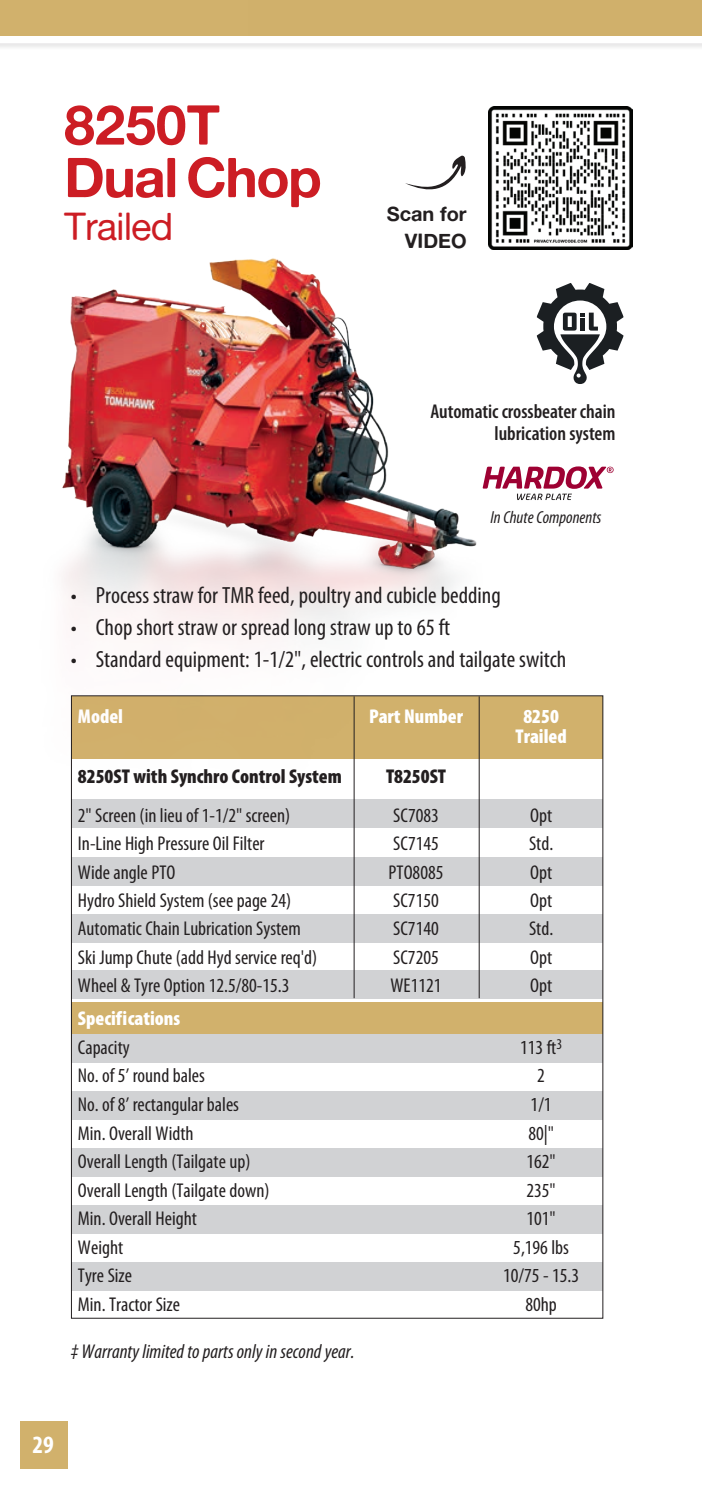
<style>
.page{position:relative;width:702px;height:1489px;background:#fff}
.page>*{position:absolute;margin:0;border:0;box-sizing:border-box;transform-origin:0 0}
.t1{font:55px/52.5px "Alte Haas Grotesk Bold";letter-spacing:-.03em;color:#cc1d24}
.t2{font:38px "Alte Haas Grotesk";letter-spacing:-.025em;color:#cc1d24}
.t3{font:700 condensed 25px "Myriad Pro";color:#fff}
.t4{font:condensed 23.5px "Myriad Pro";color:#231f20}
.t5{font:condensed 20px "Myriad Pro";color:#231f20}
.t6{font:600 condensed 20px/22.5px "Myriad Pro";color:#231f20;text-align:right}
.t7{font:italic condensed 20px "Myriad Pro";color:#231f20}
.t8{font:900 condensed 20px/20px "Myriad Pro";color:#fff;text-align:center}
.t9{font:900 condensed 20px "Myriad Pro";color:#231f20}
.t10{font:20px/27.5px "Alte Haas Grotesk Bold";color:#231f20;text-align:right}
.t11{font:italic condensed 17.5px "Myriad Pro";color:#231f20}
</style>
<div class="page">
<div style="left:0;top:34px;width:702px;height:16px;background:#efeeef"></div>
<div style="left:0;top:33px;width:702px;height:10px;background:#fff"></div>
<div style="left:20px;top:1420px;width:47px;height:47px;background:#d1b16c"></div>
<div style="left:0;top:0;width:702px;height:35px;background:#d1b16c"></div>
<div style="left:71px;top:969px;width:531px;height:29px;background:#d1d2d4"></div>
<div style="left:71px;top:914px;width:531px;height:28px;background:#d1d2d4"></div>
<div style="left:71px;top:799px;width:531px;height:29px;background:#d1d2d4"></div>
<div style="left:71px;top:857px;width:531px;height:28px;background:#d1d2d4"></div>
<div style="left:71px;top:696px;width:531px;height:62px;background:#d1b16c"></div>
<div style="left:71px;top:1033px;width:531px;height:29px;background:#d1d2d4"></div>
<div style="left:71px;top:1148px;width:531px;height:28px;background:#d1d2d4"></div>
<div style="left:71px;top:1090px;width:531px;height:29px;background:#d1d2d4"></div>
<div style="left:71px;top:1204px;width:531px;height:29px;background:#d1d2d4"></div>
<div style="left:71px;top:1262px;width:531px;height:28px;background:#d1d2d4"></div>
<div style="left:71px;top:1001px;width:532px;height:32px;background:#d1b16c"></div>
<hr style="left:353px;top:696px;width:1px;height:302px;background:#231f20">
<hr style="left:478px;top:696px;width:1px;height:302px;background:#231f20">
<img style="left:62px;top:226px;width:459px;height:562px">
<svg style="left:536px;top:283px;width:87px;height:101px"></svg>
<svg style="left:482px;top:466px;width:131px;height:34px"></svg>
<svg style="left:405px;top:155px;width:61px;height:35px"></svg>
<img style="left:489px;top:106px;width:143px;height:143px">
<h1 class="t1" style="left:64px;top:98px;width:259px">8250T<br>Dual Chop</h1>
<h2 class="t2" style="left:64px;top:203px;width:111px">Trailed</h2>
<p class="t10" style="left:386px;top:199px;width:82px">Scan for<br>VIDEO</p>
<p class="t6" style="left:430px;top:399px;width:187px">Automatic crossbeater chain lubrication system</p>
<p class="t11" style="left:490px;top:507px;width:113px">In Chute Components</p>
<p class="t4" style="left:71px;top:580px;width:431px">• Process straw for TMR feed, poultry and cubicle bedding</p>
<p class="t4" style="left:71px;top:613px;width:381px">• Chop short straw or spread long straw up to 65 ft</p>
<p class="t4" style="left:71px;top:645px;width:497px">• Standard equipment: 1-1/2", electric controls and tailgate switch</p>
<p class="t8" style="left:78px;top:706px;width:47px">Model</p>
<p class="t8" style="left:369px;top:706px;width:96px">Part Number</p>
<p class="t8" style="left:515px;top:706px;width:53px">8250<br>Trailed</p>
<p class="t9" style="left:78px;top:763px;width:265px">8250ST with Synchro Control System</p>
<p class="t9" style="left:386px;top:763px;width:62px">T8250ST</p>
<p class="t5" style="left:78px;top:803px;width:214px">2" Screen (in lieu of 1-1/2" screen)</p>
<p class="t5" style="left:393px;top:803px;width:47px">SC7083</p>
<p class="t5" style="left:530px;top:803px;width:23px">Opt</p>
<p class="t5" style="left:78px;top:831px;width:188px">In-Line High Pressure Oil Filter</p>
<p class="t5" style="left:393px;top:831px;width:47px">SC7145</p>
<p class="t5" style="left:529px;top:831px;width:26px">Std.</p>
<p class="t5" style="left:78px;top:860px;width:99px">Wide angle PTO</p>
<p class="t5" style="left:388px;top:860px;width:56px">PTO8085</p>
<p class="t5" style="left:530px;top:860px;width:23px">Opt</p>
<p class="t5" style="left:78px;top:888px;width:215px">Hydro Shield System (see page 24)</p>
<p class="t5" style="left:393px;top:888px;width:47px">SC7150</p>
<p class="t5" style="left:530px;top:888px;width:23px">Opt</p>
<p class="t5" style="left:78px;top:915px;width:224px">Automatic Chain Lubrication System</p>
<p class="t5" style="left:393px;top:915px;width:47px">SC7140</p>
<p class="t5" style="left:529px;top:915px;width:26px">Std.</p>
<p class="t5" style="left:78px;top:945px;width:241px">Ski Jump Chute (add Hyd service req'd)</p>
<p class="t5" style="left:393px;top:945px;width:47px">SC7205</p>
<p class="t5" style="left:530px;top:945px;width:23px">Opt</p>
<p class="t5" style="left:78px;top:973px;width:213px">Wheel &amp; Tyre Option 12.5/80-15.3</p>
<p class="t5" style="left:390px;top:973px;width:52px">WE1121</p>
<p class="t5" style="left:530px;top:973px;width:23px">Opt</p>
<p class="t8" style="left:78px;top:1007px;width:104px">Specifications</p>
<p class="t5" style="left:78px;top:1035px;width:53px">Capacity</p>
<p class="t5" style="left:520px;top:1035px;width:44px">113 ft<sup>3</sup></p>
<p class="t5" style="left:78px;top:1063px;width:128px">No. of 5’ round bales</p>
<p class="t5" style="left:537px;top:1063px;width:9px">2</p>
<p class="t5" style="left:78px;top:1092px;width:162px">No. of 8’ rectangular bales</p>
<p class="t5" style="left:530px;top:1092px;width:23px">1/1</p>
<p class="t5" style="left:78px;top:1120px;width:117px">Min. Overall Width</p>
<p class="t5" style="left:528px;top:1120px;width:27px">80|"</p>
<p class="t5" style="left:78px;top:1149px;width:174px">Overall Length (Tailgate up)</p>
<p class="t5" style="left:526px;top:1149px;width:31px">162"</p>
<p class="t5" style="left:78px;top:1177px;width:193px">Overall Length (Tailgate down)</p>
<p class="t5" style="left:526px;top:1177px;width:31px">235"</p>
<p class="t5" style="left:78px;top:1206px;width:120px">Min. Overall Height</p>
<p class="t5" style="left:526px;top:1206px;width:31px">101"</p>
<p class="t5" style="left:78px;top:1234px;width:47px">Weight</p>
<p class="t5" style="left:513px;top:1234px;width:57px">5,196 lbs</p>
<p class="t5" style="left:78px;top:1263px;width:56px">Tyre Size</p>
<p class="t5" style="left:503px;top:1263px;width:77px">10/75 - 15.3</p>
<p class="t5" style="left:78px;top:1291px;width:104px">Min. Tractor Size</p>
<p class="t5" style="left:525px;top:1291px;width:33px">80hp</p>
<p class="t7" style="left:71px;top:1339px;width:285px">‡ Warranty limited to parts only in second year.</p>
<p class="t3" style="left:33px;top:1428px;width:23px">29</p>
</div>
